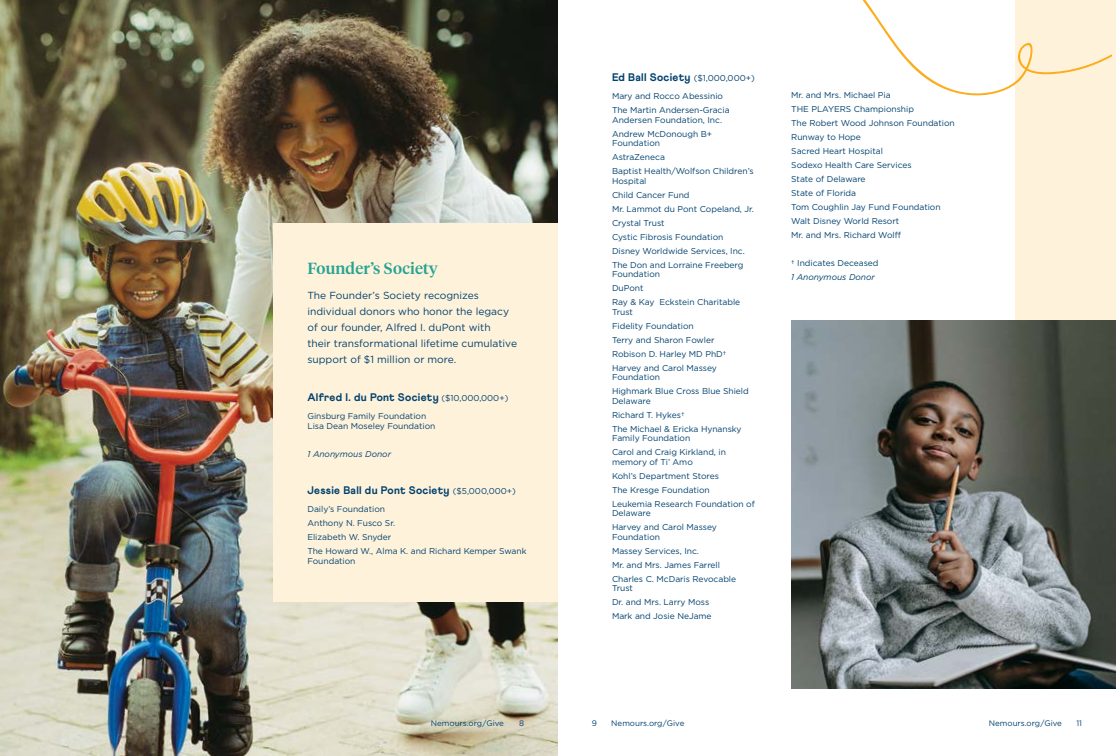
<style>
.page{position:relative;width:1116px;height:756px;background:#fff}
.page>*{position:absolute;margin:0;border:0;box-sizing:border-box;transform-origin:0 0}
.t1{font:500 16px "Tiempos Headline";letter-spacing:.01em;color:#27a393}
.t2{font:800 11px "Athletics";letter-spacing:.03em;color:#00416e}
.t3{font:10.2px/16px "Gotham";color:#00416e}
.t4{font:8.5px/14px "Gotham";letter-spacing:-.005em;color:#00416e}
.t5{font:italic 8.5px "Gotham";letter-spacing:-.005em;color:#00416e}
.t6{font:8px "Gotham";color:#00416e}
.s1{font-family:"Gotham";font-weight:400;font-size:8.5px}
</style>
<div class="page">
<div style="left:1016px;top:0;width:100px;height:354px;background:#fff2db"></div>
<img style="left:0;top:0;width:558px;height:756px">
<div style="left:274px;top:223px;width:284px;height:379px;background:#fff2db"></div>
<img style="left:791px;top:320px;width:325px;height:368px">
<svg style="left:264px;top:0;width:849px;height:97px"></svg>
<h1 class="t1" style="left:307px;top:257px;width:132px">Founder’s Society</h1>
<p class="t3" style="left:307px;top:287px;width:211px">The Founder’s Society recognizes individual donors who honor the legacy of our founder, Alfred I. duPont with<br>their transformational lifetime cumulative support of $1 million or more.</p>
<p class="t2" style="left:307px;top:390px;width:202px">Alfred I. du Pont Society <span class="s1">($10,000,000+)</span></p>
<p class="t4" style="left:307px;top:411px;width:129px;line-height:9.5px">Ginsburg Family Foundation<br>Lisa Dean Moseley Foundation</p>
<p class="t5" style="left:307px;top:448px;width:85px">1 Anonymous Donor</p>
<p class="t2" style="left:307px;top:483px;width:210px">Jessie Ball du Pont Society <span class="s1">($5,000,000+)</span></p>
<p class="t4" style="left:307px;top:502px;width:221px">Daily’s Foundation<br>Anthony N. Fusco Sr.<br>Elizabeth W. Snyder<br>The Howard W., Alma K. and Richard Kemper Swank</p>
<p class="t4" style="left:307px;top:554px;width:50px">Foundation</p>
<p class="t2" style="left:612px;top:70px;width:144px">Ed Ball Society <span class="s1">($1,000,000+)</span></p>
<p class="t4" style="left:612px;top:89px;width:119px">Mary and Rocco Abessinio<br>The Martin Andersen-Gracia</p>
<p class="t4" style="left:612px;top:112px;width:112px">Andersen Foundation, Inc.<br>Andrew McDonough B+</p>
<p class="t4" style="left:612px;top:136px;width:143px">Foundation<br>AstraZeneca<br>Baptist Health/Wolfson Children’s</p>
<p class="t4" style="left:612px;top:173px;width:143px">Hospital<br>Child Cancer Fund<br>Mr. Lammot du Pont Copeland, Jr.<br>Crystal Trust<br>Cystic Fibrosis Foundation<br>Disney Worldwide Services, Inc.<br>The Don and Lorraine Freeberg</p>
<p class="t4" style="left:612px;top:267px;width:130px">Foundation<br>DuPont<br>Ray &amp; Kay Eckstein Charitable</p>
<p class="t4" style="left:612px;top:304px;width:116px">Trust<br>Fidelity Foundation<br>Terry and Sharon Fowler<br>Robison D. Harley MD PhD†<br>Harvey and Carol Massey</p>
<p class="t4" style="left:612px;top:370px;width:138px">Foundation<br>Highmark Blue Cross Blue Shield</p>
<p class="t4" style="left:612px;top:393px;width:131px">Delaware<br>Richard T. Hykes†<br>The Michael &amp; Ericka Hynansky</p>
<p class="t4" style="left:612px;top:431px;width:116px">Family Foundation<br>Carol and Craig Kirkland, in</p>
<p class="t4" style="left:612px;top:454px;width:144px">memory of Ti’ Amo<br>Kohl’s Department Stores<br>The Kresge Foundation<br>Leukemia Research Foundation of</p>
<p class="t4" style="left:612px;top:506px;width:106px">Delaware<br>Harvey and Carol Massey</p>
<p class="t4" style="left:612px;top:529px;width:126px">Foundation<br>Massey Services, Inc.<br>Mr. and Mrs. James Farrell<br>Charles C. McDaris Revocable</p>
<p class="t4" style="left:612px;top:581px;width:101px">Trust<br>Dr. and Mrs. Larry Moss<br>Mark and Josie NeJame</p>
<p class="t4" style="left:791px;top:88px;width:165px">Mr. and Mrs. Michael Pia<br>THE PLAYERS Championship<br>The Robert Wood Johnson Foundation<br>Runway to Hope<br>Sacred Heart Hospital<br>Sodexo Health Care Services<br>State of Delaware<br>State of Florida<br>Tom Coughlin Jay Fund Foundation<br>Walt Disney World Resort<br>Mr. and Mrs. Richard Wolff</p>
<p class="t4" style="left:791px;top:256px;width:89px">† Indicates Deceased</p>
<p class="t5" style="left:791px;top:272px;width:85px">1 Anonymous Donor</p>
<p class="t6" style="left:431px;top:718px;width:75px">Nemours.org/Give</p>
<p class="t6" style="left:519px;top:718px;width:7px">8</p>
<p class="t6" style="left:989px;top:718px;width:75px">Nemours.org/Give</p>
<p class="t6" style="left:1076px;top:718px;width:7px">11</p>
<p class="t6" style="left:592px;top:718px;width:7px">9</p>
<p class="t6" style="left:611px;top:718px;width:75px">Nemours.org/Give</p>
</div>
